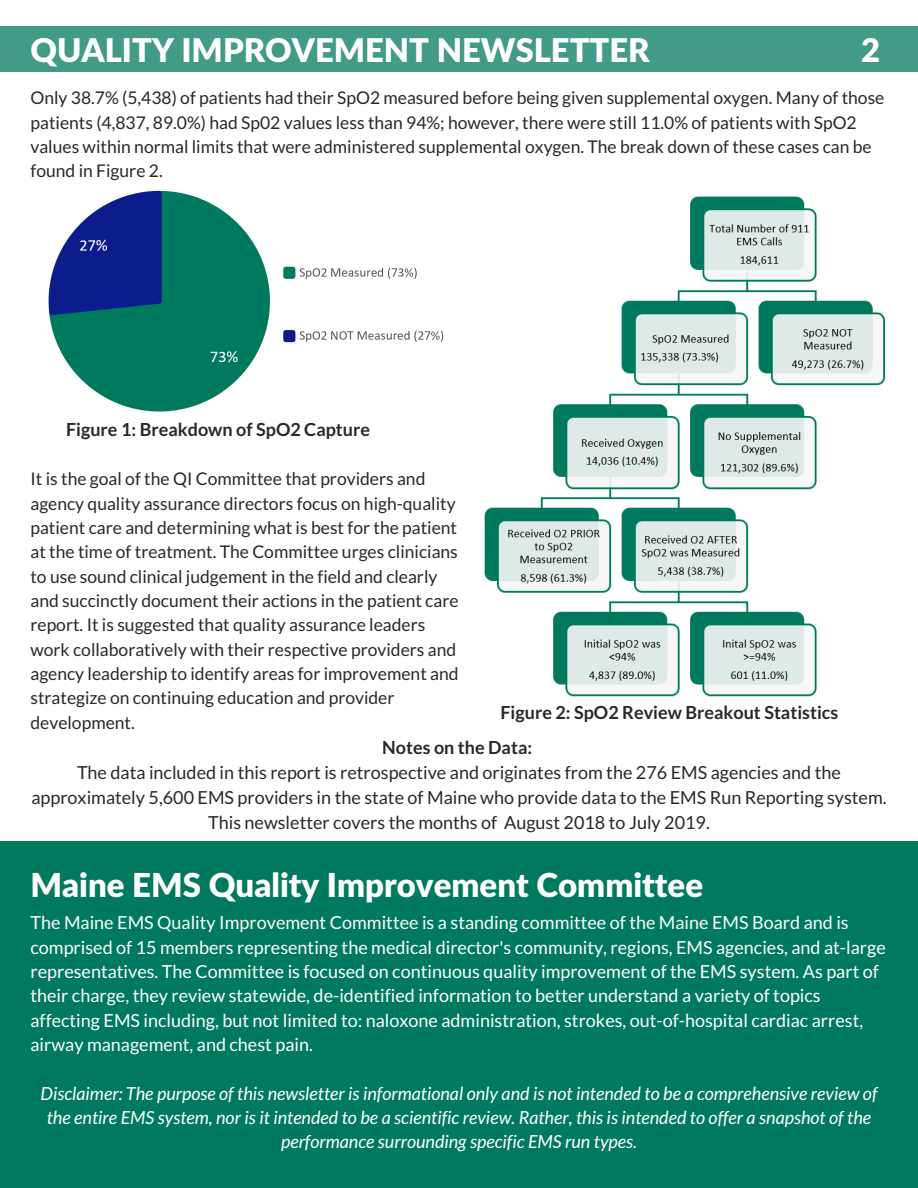
<style>
.page{position:relative;width:918px;height:1188px;background:#fff}
.page>*{position:absolute;margin:0;border:0;box-sizing:border-box;transform-origin:0 0}
.t1{font:900 33px "Lato Latin";color:#fff}
.t2{font:900 32.7px "Lato Latin";color:#fff}
.t3{font:18px/24.3px "Lato";color:#fff}
.t4{font:italic 18px/24.3px "Lato";color:#fff;text-align:center}
.t5{font:18px/25.2px "Lato";color:#282828;text-align:center}
.t6{font:700 18px "Lato";color:#282828}
.t7{font:17.55px/24.3px "Lato";color:#282828}
</style>
<div class="page">
<div style="left:0;top:841px;width:918px;height:347px;background:#007a5e"></div>
<div style="left:0;top:26px;width:918px;height:46px;background:#419b87"></div>
<img style="left:484px;top:196px;width:402px;height:501px">
<img style="left:48px;top:190px;width:396px;height:222px">
<h2 class="t2" style="left:30px;top:30px;width:621px">QUALITY IMPROVEMENT NEWSLETTER</h2>
<h2 class="t2" style="left:861px;top:30px;width:20px">2</h2>
<p class="t7" style="left:31px;top:85px;width:855px">Only 38.7% (5,438) of patients had their SpO2 measured before being given supplemental oxygen. Many of those patients (4,837, 89.0%) had Sp02 values less than 94%; however, there were still 11.0% of patients with SpO2 values within normal limits that were administered supplemental oxygen. The break down of these cases can be found in Figure 2.</p>
<p class="t6" style="left:66px;top:419px;width:305px">Figure 1: Breakdown of SpO2 Capture</p>
<p class="t7" style="left:30px;top:466px;width:430px">It is the goal of the QI Committee that providers and agency quality assurance directors focus on high-quality patient care and determining what is best for the patient at the time of treatment. The Committee urges clinicians to use sound clinical judgement in the field and clearly and succinctly document their actions in the patient care report. It is suggested that quality assurance leaders work collaboratively with their respective providers and agency leadership to identify areas for improvement and strategize on continuing education and provider development.</p>
<p class="t6" style="left:501px;top:701px;width:339px">Figure 2: SpO2 Review Breakout Statistics</p>
<p class="t6" style="left:382px;top:736px;width:151px">Notes on the Data:</p>
<p class="t5" style="left:31px;top:759px;width:857px">The data included in this report is retrospective and originates from the 276 EMS agencies and the approximately 5,600 EMS providers in the state of Maine who provide data to the EMS Run Reporting system.<br>This newsletter covers the months of August 2018 to July 2019.</p>
<h1 class="t1" style="left:31px;top:864px;width:674px">Maine EMS Quality Improvement Committee</h1>
<p class="t3" style="left:31px;top:910px;width:857px">The Maine EMS Quality Improvement Committee is a standing committee of the Maine EMS Board and is comprised of 15 members representing the medical director's community, regions, EMS agencies, and at-large representatives. The Committee is focused on continuous quality improvement of the EMS system. As part of their charge, they review statewide, de-identified information to better understand a variety of topics affecting EMS including, but not limited to: naloxone administration, strokes, out-of-hospital cardiac arrest, airway management, and chest pain.</p>
<p class="t4" style="left:41px;top:1081px;width:838px">Disclaimer: The purpose of this newsletter is informational only and is not intended to be a comprehensive review of the entire EMS system, nor is it intended to be a scientific review. Rather, this is intended to offer a snapshot of the performance surrounding specific EMS run types.</p>
</div>
